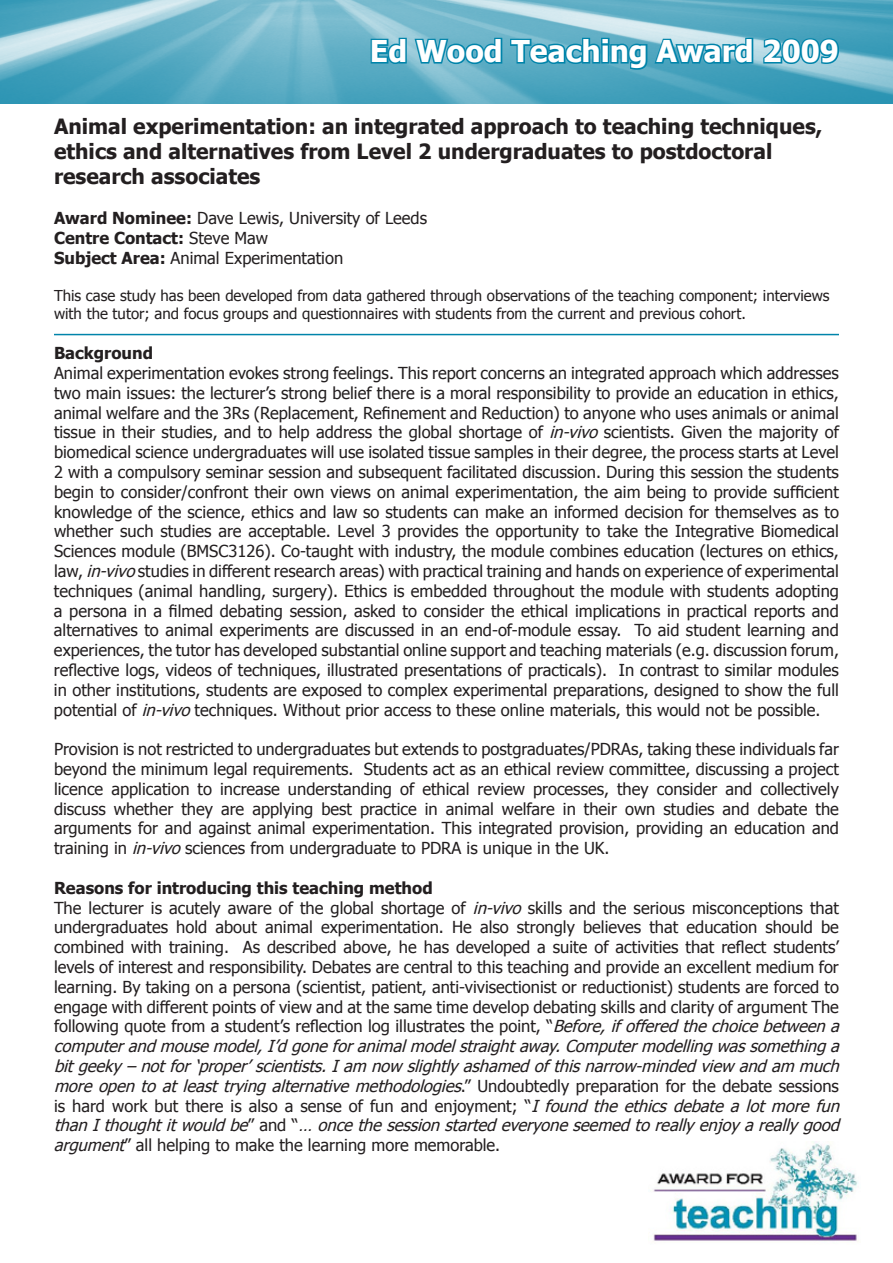
<style>
.page{position:relative;width:893px;height:1263px;background:#fff}
.page>*{position:absolute;margin:0;border:0;box-sizing:border-box;transform-origin:0 0}
.t1{font:700 30px "Tahoma";color:#fff}
.t2{font:700 21px/25.2px "Tahoma";color:#231f20}
.t3{font:16.5px/19.8px "Tahoma";color:#231f20}
.t4{font:700 16.5px "Tahoma";color:#231f20}
.t5{font:15px/18px "Tahoma";color:#231f20}
.s1{font-weight:700}
.s2{font-style:italic}
</style>
<div class="page">
<img style="left:0;top:0;width:893px;height:103px">
<img style="left:653px;top:1142px;width:205px;height:99px">
<hr style="left:54px;top:334px;width:785px;height:1px;background:#0084aa">
<svg style="left:369px;top:36px;width:386px;height:36px;background:#44a2be"></svg>
<svg style="left:762px;top:36px;width:79px;height:30px;background:#42a2be"></svg>
<h1 class="t1" style="left:370px;top:30px;width:471px">Ed Wood Teaching Award 2009</h1>
<p class="t2" style="left:54px;top:112px;width:770px">Animal experimentation: an integrated approach to teaching techniques, ethics and alternatives from Level 2 undergraduates to postdoctoral research associates</p>
<p class="t3" style="left:54px;top:207px;width:375px"><span class="s1">Award Nominee:</span> Dave Lewis, University of Leeds<br><span class="s1">Centre Contact:</span> Steve Maw<br><span class="s1">Subject Area:</span> Animal Experimentation</p>
<p class="t5" style="left:54px;top:286px;width:777px">This case study has been developed from data gathered through observations of the teaching component; interviews with the tutor; and focus groups and questionnaires with students from the current and previous cohort.</p>
<p class="t4" style="left:54px;top:341px;width:101px">Background</p>
<p class="t3" style="left:54px;top:362px;width:786px;text-align:justify">Animal experimentation evokes strong feelings. This report concerns an integrated approach which addresses two main issues: the lecturer’s strong belief there is a moral responsibility to provide an education in ethics, animal welfare and the 3Rs (Replacement, Refinement and Reduction) to anyone who uses animals or animal tissue in their studies, and to help address the global shortage of <span class="s2">in-vivo</span> scientists. Given the majority of biomedical science undergraduates will use isolated tissue samples in their degree, the process starts at Level 2 with a compulsory seminar session and subsequent facilitated discussion. During this session the students begin to consider/confront their own views on animal experimentation, the aim being to provide sufficient knowledge of the science, ethics and law so students can make an informed decision for themselves as to whether such studies are acceptable. Level 3 provides the opportunity to take the Integrative Biomedical Sciences module (BMSC3126). Co-taught with industry, the module combines education (lectures on ethics, law, <span class="s2">in-vivo</span>studies in different research areas) with practical training and hands on experience of experimental techniques (animal handling, surgery). Ethics is embedded throughout the module with students adopting a persona in a filmed debating session, asked to consider the ethical implications in practical reports and alternatives to animal experiments are discussed in an end-of-module essay. To aid student learning and experiences, the tutor has developed substantial online support and teaching materials (e.g. discussion forum, reflective logs, videos of techniques, illustrated presentations of practicals). In contrast to similar modules in other institutions, students are exposed to complex experimental preparations, designed to show the full potential of <span class="s2">in-vivo</span>techniques. Without prior access to these online materials, this would not be possible.</p>
<p class="t3" style="left:54px;top:738px;width:786px;text-align:justify">Provision is not restricted to undergraduates but extends to postgraduates/PDRAs, taking these individuals far beyond the minimum legal requirements. Students act as an ethical review committee, discussing a project licence application to increase understanding of ethical review processes, they consider and collectively discuss whether they are applying best practice in animal welfare in their own studies and debate the arguments for and against animal experimentation. This integrated provision, providing an education and training in <span class="s2">in-vivo</span>sciences from undergraduate to PDRA is unique in the UK.</p>
<p class="t3" style="left:54px;top:877px;width:792px"><span class="s1">Reasons for introducing this teaching method<br></span>The lecturer is acutely aware of the global shortage of <span class="s2">in-vivo</span> skills and the serious misconceptions that undergraduates hold about animal experimentation. He also strongly believes that education should be combined with training. As described above, he has developed a suite of activities that reflect students’ levels of interest and responsibility. Debates are central to this teaching and provide an excellent medium for learning. By taking on a persona (scientist, patient, anti-vivisectionist or reductionist) students are forced to engage with different points of view and at the same time develop debating skills and clarity of argument The following quote from a student’s reflection log illustrates the point, “<span class="s2">Before,ifofferedthechoicebetweena computerandmousemodel,I’dgoneforanimalmodelstraightaway.Computermodellingwassomethinga bitgeeky –notfor‘proper’scientists.Iam now slightly ashamedofthisnarrow-mindedview andam much more open to at least trying alternative methodologies</span>. ” U n d o u b t e d l y p r e p a r a t i o n fo r t h e d e b a t e s e s s i o n s is hard work but there is also a sense of fun and enjoyment; “<span class="s2">I found the ethics debate a lot more fun thanIthoughtitwouldbe</span>” a n d “ <span class="s2">… oncethesessionstartedeveryoneseemedtoreally enjoy areally good argument</span>” all helping to make the learning more memorable.</p>
</div>
